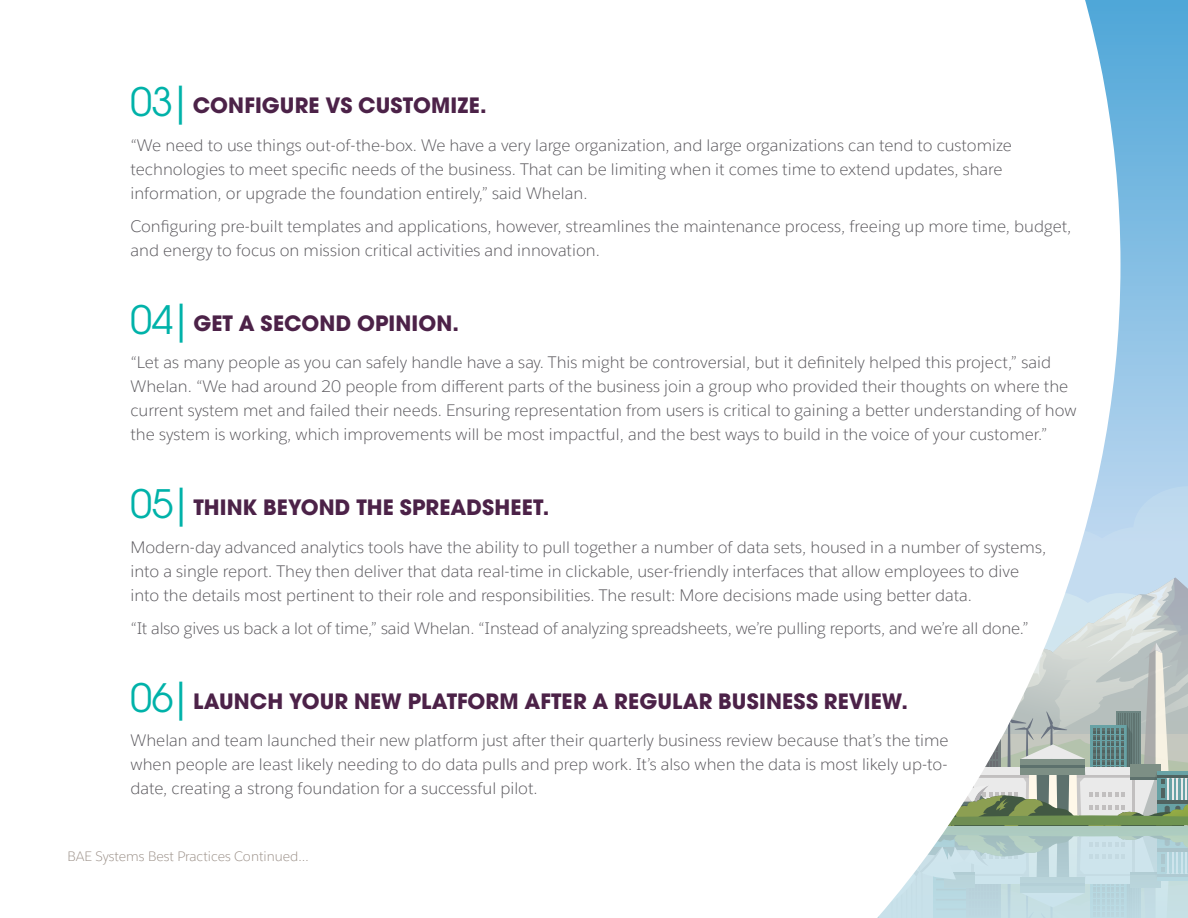
<style>
.page{position:relative;width:1188px;height:918px;background:#fff}
.page>*{position:absolute;margin:0;border:0;box-sizing:border-box;transform-origin:0 0}
.t1{font:700 21px "ITC Avant Garde Pro";letter-spacing:.005em;color:#4c2248}
.t2{font:300 16.5px/24px "Salesforce Sans";color:#59575c}
.t3{font:300 13.5px "Salesforce Sans";color:#9a8f87}
.s1{font-weight:400;font-size:39px;color:#00b2a9}
</style>
<div class="page">
<svg style="left:1120px;top:0;width:68px;height:486px;background:#80bce2"></svg>
<svg style="left:1120px;top:486px;width:68px;height:65px;background:#bed8ee"></svg>
<svg style="left:1120px;top:578px;width:68px;height:248px;background:#b4c0bb"></svg>
<svg style="left:1120px;top:826px;width:68px;height:92px;background:#bdd8dc"></svg>
<svg style="left:877px;top:0;width:243px;height:918px"></svg>
<p class="t1" style="left:130px;top:91px;width:358px"><span class="s1">03|</span>CONFIGURE VS CUSTOMIZE.</p>
<p class="t2" style="left:130px;top:133px;width:883px">“We need to use things out-of-the-box. We have a very large organization, and large organizations can tend to customize technologies to meet specific needs of the business. That can be limiting when it comes time to extend updates, share information, or upgrade the foundation entirely,” said Whelan.</p>
<p class="t2" style="left:130px;top:214px;width:942px">Configuring pre-built templates and applications, however, streamlines the maintenance process, freeing up more time, budget, and energy to focus on mission critical activities and innovation.</p>
<p class="t1" style="left:130px;top:309px;width:330px"><span class="s1">04|</span>GET A SECOND OPINION.</p>
<p class="t2" style="left:130px;top:350px;width:948px">“Let as many people as you can safely handle have a say. This might be controversial, but it definitely helped this project,” said Whelan. “We had around 20 people from different parts of the business join a group who provided their thoughts on where the current system met and failed their needs. Ensuring representation from users is critical to gaining a better understanding of how the system is working, which improvements will be most impactful, and the best ways to build in the voice of your customer.”</p>
<p class="t1" style="left:130px;top:493px;width:420px"><span class="s1">05|</span>THINK BEYOND THE SPREADSHEET.</p>
<p class="t2" style="left:130px;top:535px;width:917px">Modern-day advanced analytics tools have the ability to pull together a number of data sets, housed in a number of systems, into a single report. They then deliver that data real-time in clickable, user-friendly interfaces that allow employees to dive into the details most pertinent to their role and responsibilities. The result: More decisions made using better data.</p>
<p class="t2" style="left:130px;top:616px;width:900px">“It also gives us back a lot of time,” said Whelan. “Instead of analyzing spreadsheets, we’re pulling reports, and we’re all done.”</p>
<p class="t1" style="left:130px;top:687px;width:779px"><span class="s1">06|</span>LAUNCH YOUR NEW PLATFORM AFTER A REGULAR BUSINESS REVIEW.</p>
<p class="t2" style="left:130px;top:728px;width:820px;text-align:justify">Whelan and team launched their new platform just after their quarterly business review because that’s the time when people are least likely needing to do data pulls and prep work. It’s also when the data is most likely up-to&shy;date, creating a strong foundation for a successful pilot.</p>
<p class="t3" style="left:68px;top:848px;width:243px">BAE Systems Best Practices Continued…</p>
</div>
